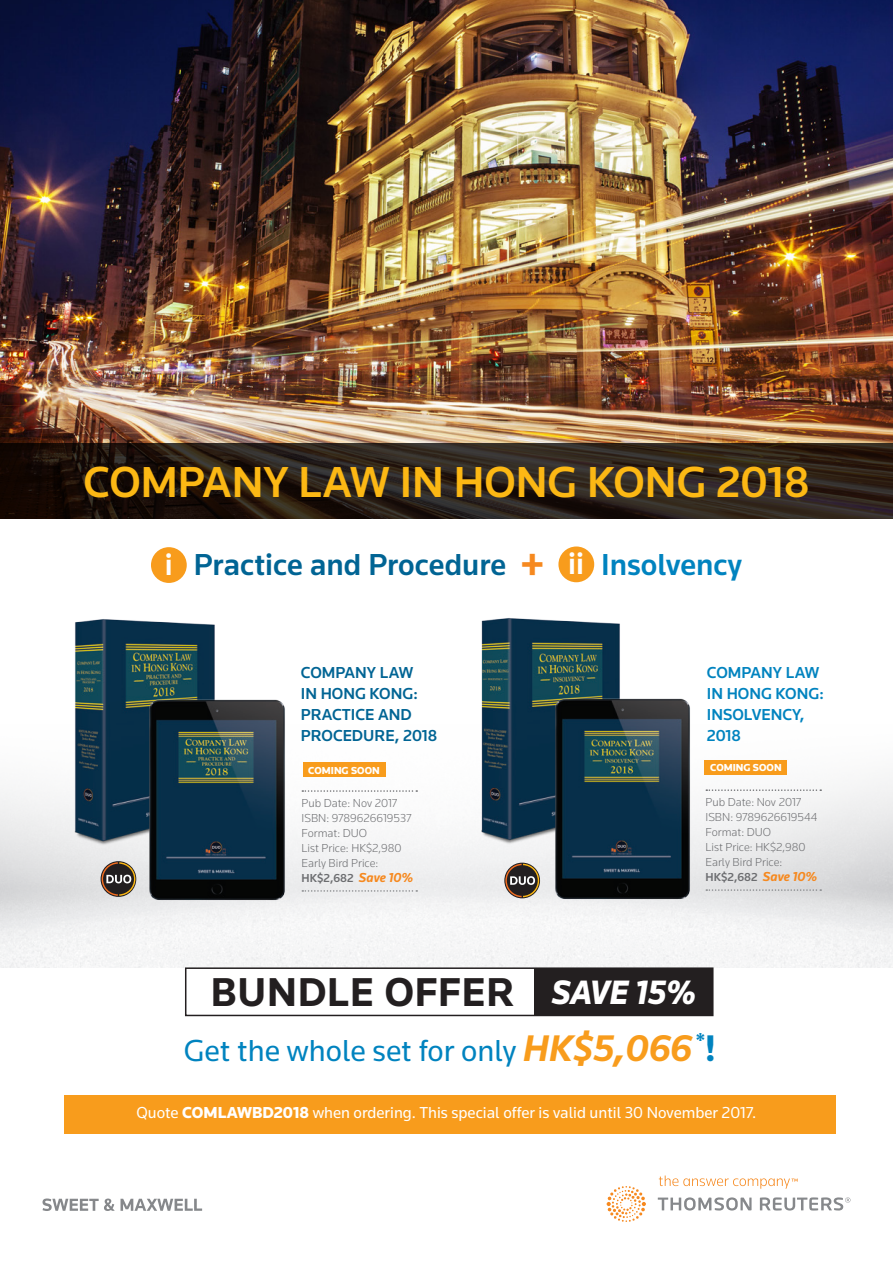
<style>
.page{position:relative;width:893px;height:1263px;background:#fff}
.page>*{position:absolute;margin:0;border:0;box-sizing:border-box;transform-origin:0 0}
.t1{font:500 45px "Knowledge";color:#fcb814}
.t2{font:700 41.85px "Knowledge";letter-spacing:.02em;color:#231f20}
.t3{font:italic 900 35.1px "Knowledge";color:#fff;scale:.95 1}
.t4{font:31.5px "Knowledge";color:#0083bf}
.t5{font:500 31.5px "Knowledge";color:#006494}
.t6{font:500 31.5px "Knowledge";color:#0083bf}
.t7{font:500 31.5px "Knowledge";color:#fff}
.t8{font:16.5px "Knowledge";color:#fff}
.Book_Title{font:500 16.5px/21px "Knowledge";color:#006494}
.Book_Title-2{font:500 16.5px/21px "Knowledge";color:#0083bf}
.Price{font:300 12px/15px "Knowledge";color:#6c6d70}
.t9{font:900 10.5px "Knowledge";color:#fff}
.s1{font-size:45px;color:#f6891f}
.s2{font-weight:500}
.s3{font-weight:700;font-style:italic;font-size:13.5px;color:#f6891f}
.s4{font-weight:700;font-style:italic;font-size:38.4px;color:#f89c1c}
.s5{font-weight:700;font-size:38.4px}
.s6{font-weight:900}
</style>
<div class="page">
<img style="left:0;top:0;width:893px;height:443px">
<svg style="left:0;top:443px;width:893px;height:76px;background:#291f18"></svg>
<img style="left:0;top:760px;width:893px;height:207px">
<div style="left:185px;top:967px;width:528px;height:49px;border:2px solid #231f20"></div>
<div style="left:64px;top:1095px;width:772px;height:38px;background:#f89c1c"></div>
<svg style="left:302px;top:790px;width:115px;height:2px"></svg>
<svg style="left:302px;top:890px;width:115px;height:2px"></svg>
<svg style="left:706px;top:789px;width:115px;height:2px"></svg>
<svg style="left:706px;top:889px;width:115px;height:2px"></svg>
<svg style="left:43px;top:1198px;width:72px;height:13px"></svg>
<svg style="left:121px;top:1199px;width:81px;height:12px"></svg>
<svg style="left:607px;top:1175px;width:243px;height:47px"></svg>
<div style="left:534px;top:968px;width:179px;height:47px;background:#231f20"></div>
<div style="left:303px;top:762px;width:82px;height:15px;background:#f89c1c"></div>
<div style="left:705px;top:760px;width:82px;height:15px;background:#f89c1c"></div>
<div style="left:151px;top:547px;width:36px;height:36px;background:#f89c1c;border-radius:50%"></div>
<div style="left:558px;top:546px;width:36px;height:36px;background:#f89c1c;border-radius:50%"></div>
<svg style="left:504px;top:863px;width:36px;height:35px"></svg>
<svg style="left:505px;top:864px;width:34px;height:33px"></svg>
<img style="left:464px;top:618px;width:156px;height:234px">
<img style="left:550px;top:695px;width:147px;height:211px">
<img style="left:59px;top:619px;width:156px;height:235px">
<img style="left:145px;top:696px;width:146px;height:211px">
<svg style="left:101px;top:861px;width:35px;height:36px"></svg>
<svg style="left:102px;top:862px;width:33px;height:34px"></svg>
<p class="t1" style="left:83px;top:454px;width:728px">COMPANY LAW IN HONG KONG 2018</p>
<p class="t7" style="left:165px;top:545px;width:9px">i</p>
<p class="t5" style="left:194px;top:545px;width:352px">Practice and Procedure <span class="s1">+</span></p>
<p class="t7" style="left:568px;top:544px;width:17px">ii</p>
<p class="t6" style="left:601px;top:545px;width:142px">Insolvency</p>
<p class="Book_Title" style="left:301px;top:662px;width:138px">COMPANY LAW<br>IN HONG KONG:<br>PRACTICE AND<br>PROCEDURE, 2018</p>
<p class="Book_Title-2" style="left:707px;top:662px;width:118px">COMPANY LAW<br>IN HONG KONG:<br>INSOLVENCY,<br>2018</p>
<p class="t9" style="left:308px;top:764px;width:73px">COMING SOON</p>
<p class="t9" style="left:710px;top:761px;width:73px">COMING SOON</p>
<p class="Price" style="left:302px;top:795px;width:113px">Pub Date: Nov 2017<br>ISBN: 9789626619537<br>Format: DUO<br>List Price: HK$2,980<br>Early Bird Price:<br><span class="s2">HK$2,682</span> <span class="s3">Save 10%</span></p>
<p class="Price" style="left:705px;top:794px;width:113px">Pub Date: Nov 2017<br>ISBN: 9789626619544<br>Format: DUO<br>List Price: HK$2,980<br>Early Bird Price:<br><span class="s2">HK$2,682</span> <span class="s3">Save 10%</span></p>
<p class="t2" style="left:211px;top:966px;width:305px">BUNDLE OFFER</p>
<p class="t4" style="left:184px;top:1031px;width:533px">Get the whole set for only <span class="s4">HK$5,066</span> <sup>*</sup><span class="s5">!</span></p>
<p class="t3" style="left:552px;top:970px;width:153px">SAVE 15%</p>
<p class="t8" style="left:136px;top:1103px;width:621px">Quote <span class="s6">COMLAWBD2018</span> when ordering. This special offer is valid until 30 November 2017.</p>
</div>
